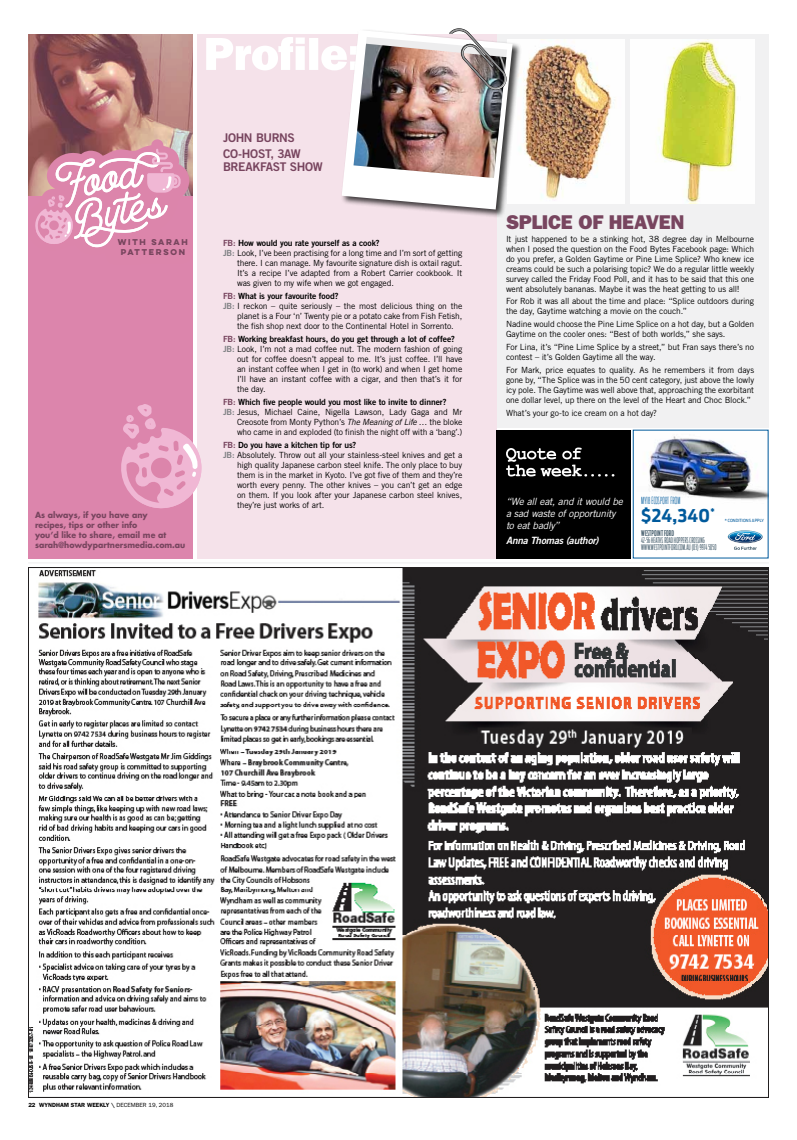
<style>
.page{position:relative;width:797px;height:1140px;background:#fff}
.page>*{position:absolute;margin:0;border:0;box-sizing:border-box;transform-origin:0 0}
.t1{font:20px "ITC Franklin Gothic Std Hvy";letter-spacing:-.015em;color:#78455f}
.t2{font:17.6px "Ford Antenna Cond Bold";color:#005a9c}
.t3{font:12px/15.8px "Trade Gothic LT Std Bd 2";letter-spacing:-.03em;color:#78455f}
.t4{font:italic 10px/12px "Trade Gothic LT Std";letter-spacing:-.025em;color:#fff}
.t5{font:10px "Trade Gothic LT Std Bd 2 Obl";letter-spacing:-.015em;color:#fff}
.t6{font:200 9.8px "Ford Antenna Comp";letter-spacing:.02em;color:#005a9c}
.t7{font:8.5px/10px "Trade Gothic LT Std";letter-spacing:-.01em;color:#000;text-align:justify}
.t8{font:8.5px "Trade Gothic LT Std Bd 2";letter-spacing:-.01em;color:#000}
.t9{font:700 8.3px/9.9px "Futura Std";color:#78455f;scale:.95 1}
.t10{font:7.8px/6.8px "Ford Antenna Comp Light";letter-spacing:.02em;color:#425a69}
.t11{font:7.8px "Ford Antenna Comp Medium";letter-spacing:.02em;color:#425a69}
.t12{font:700 7.5px/9.8px "Lulo Clean W01 One";color:#78455e;text-align:center}
.t13{font:600 6px "ITC Franklin Gothic Std";color:#000}
.t14{font:4.2px "Ford Antenna Cond Regular";letter-spacing:.02em;color:#005a9c}
.s1{color:#78455f}
.s2{font-family:"Trade Gothic LT Std Bd 2";color:#808285}
.s3{font-style:italic}
.s4{font-weight:400}
</style>
<div class="page">
<div style="left:496px;top:34px;width:272px;height:393px;background:#f1f1f2"></div>
<img style="left:630px;top:40px;width:124px;height:163px">
<img style="left:521px;top:40px;width:103px;height:163px">
<div style="left:28px;top:34px;width:165px;height:524px;background:#dc85ac"></div>
<div style="left:197px;top:34px;width:80px;height:524px;background:#f5e2ea"></div>
<svg style="left:28px;top:34px;width:165px;height:105px"></svg>
<svg style="left:28px;top:139px;width:165px;height:109px"></svg>
<svg style="left:121px;top:404px;width:81px;height:105px"></svg>
<div style="left:223px;top:34px;width:273px;height:524px;background:#f5e2ea"></div>
<div style="left:496px;top:429px;width:135px;height:129px;background:#000"></div>
<svg style="left:506px;top:447px;width:108px;height:29px"></svg>
<div style="left:340px;top:29px;width:181px;height:190px;background:#000;opacity:.75"></div>
<img style="left:206px;top:28px;width:306px;height:181px">
<img style="left:28px;top:567px;width:740px;height:530px">
<img style="left:649px;top:436px;width:117px;height:64px">
<svg style="left:727px;top:530px;width:35px;height:20px"></svg>
<hr style="left:28px;top:562px;width:740px;height:1px;background:#ededee">
<p class="t12" style="left:118px;top:237px;width:73px">WITH SARAH<br>PATTERSON</p>
<p class="t9" style="left:35px;top:510px;width:160px">As always, if you have any<br>recipes, tips or other info<br>you’d like to share, email me at sarah@howdypartnersmedia.com.au</p>
<h3 class="t3" style="left:223px;top:129px;width:79px">JOHN BURNS<br>CO-HOST, 3AW</h3>
<h3 class="t3" style="left:223px;top:158px;width:101px">BREAKFAST SHOW</h3>
<p class="t8" style="left:223px;top:238px;width:158px"><span class="s1">FB:</span> How would you rate yourself as a cook?</p>
<p class="t7" style="left:237px;top:248px;width:227px;text-indent:-14px"><span class="s2">JB:</span> Look, I’ve been practising for a long time and I’m sort of getting there. I can manage. My favourite signature dish is oxtail ragut.<br>It’s a recipe I’ve adapted from a Robert Carrier cookbook. It was given to my wife when we got engaged.</p>
<p class="t8" style="left:223px;top:291px;width:117px"><span class="s1">FB:</span> What is your favourite food?</p>
<p class="t7" style="left:237px;top:301px;width:227px;text-indent:-14px"><span class="s2">JB:</span> I reckon – quite seriously – the most delicious thing on the planet is a Four ‘n’ Twenty pie or a potato cake from Fish Fetish, the fish shop next door to the Continental Hotel in Sorrento.</p>
<p class="t8" style="left:223px;top:334px;width:233px"><span class="s1">FB:</span> Working breakfast hours, do you get through a lot of coffee?</p>
<p class="t7" style="left:237px;top:344px;width:227px;text-indent:-14px"><span class="s2">JB:</span> Look, I’m not a mad coffee nut. The modern fashion of going out for coffee doesn’t appeal to me. It’s just coffee. I’ll have an instant coffee when I get in (to work) and when I get home I’ll have an instant coffee with a cigar, and then that’s it for the day.</p>
<p class="t8" style="left:223px;top:396px;width:225px"><span class="s1">FB:</span> Which five people would you most like to invite to dinner?</p>
<p class="t7" style="left:237px;top:407px;width:227px;text-indent:-14px"><span class="s2">JB:</span> Jesus, Michael Caine, Nigella Lawson, Lady Gaga and Mr Creosote from Monty Python’s <span class="s3">The Meaning of Life</span> … the bloke who came in and exploded (to finish the night off with a ‘bang’.)</p>
<p class="t8" style="left:223px;top:439px;width:135px"><span class="s1">FB:</span> Do you have a kitchen tip for us?</p>
<p class="t7" style="left:237px;top:449px;width:227px;text-indent:-14px"><span class="s2">JB:</span> Absolutely. Throw out all your stainless-steel knives and get a high quality Japanese carbon steel knife. The only place to buy them is in the market in Kyoto. I’ve got five of them and they’re worth every penny. The other knives – you can’t get an edge on them. If you look after your Japanese carbon steel knives, they’re just works of art.</p>
<h1 class="t1" style="left:506px;top:210px;width:180px">SPLICE OF HEAVEN</h1>
<p class="t7" style="left:506px;top:233px;width:250px">It just happened to be a stinking hot, 38 degree day in Melbourne when I posed the question on the Food Bytes Facebook page: Which do you prefer, a Golden Gaytime or Pine Lime Splice? Who knew ice creams could be such a polarising topic? We do a regular little weekly survey called the Friday Food Poll, and it has to be said that this one went absolutely bananas. Maybe it was the heat getting to us all!</p>
<p class="t7" style="left:506px;top:296px;width:249px">For Rob it was all about the time and place: “Splice outdoors during the day, Gaytime watching a movie on the couch.”</p>
<p class="t7" style="left:506px;top:319px;width:249px">Nadine would choose the Pine Lime Splice on a hot day, but a Golden<br>Gaytime on the cooler ones: “Best of both worlds,” she says.</p>
<p class="t7" style="left:506px;top:342px;width:250px">For Lina, it’s “Pine Lime Splice by a street,” but Fran says there’s no contest – it’s Golden Gaytime all the way.</p>
<p class="t7" style="left:506px;top:365px;width:249px">For Mark, price equates to quality. As he remembers it from days gone by, “The Splice was in the 50 cent category, just above the lowly icy pole. The Gaytime was well above that, approaching the exorbitant one dollar level, up there on the level of the Heart and Choc Block.”</p>
<p class="t7" style="left:506px;top:407px;width:152px">What’s your go-to ice cream on a hot day?</p>
<p class="t4" style="left:506px;top:495px;width:118px">“We all eat, and it would be a sad waste of opportunity to eat badly”</p>
<p class="t5" style="left:506px;top:534px;width:94px">Anna Thomas (author)</p>
<p class="t6" style="left:641px;top:493px;width:41px">MY18 ECOSPORT FROM</p>
<h2 class="t2" style="left:641px;top:500px;width:75px">$24,340<sup>*</sup></h2>
<p class="t11" style="left:641px;top:527px;width:34px">WESTPOINT FORD</p>
<p class="t10" style="left:641px;top:536px;width:77px">42-56 HEATHS ROAD HOPPERS CROSSING<br>WWW.WESTPOINTFORD.COM.AU (03) 9974 5050</p>
<p class="t14" style="left:724px;top:517px;width:41px">* CONDITIONS APPLY</p>
<p class="t13" style="left:28px;top:1101px;width:146px">22 WYNDHAM STAR WEEKLY \ <span class="s4">DECEMBER 19, 2018</span></p>
</div>
